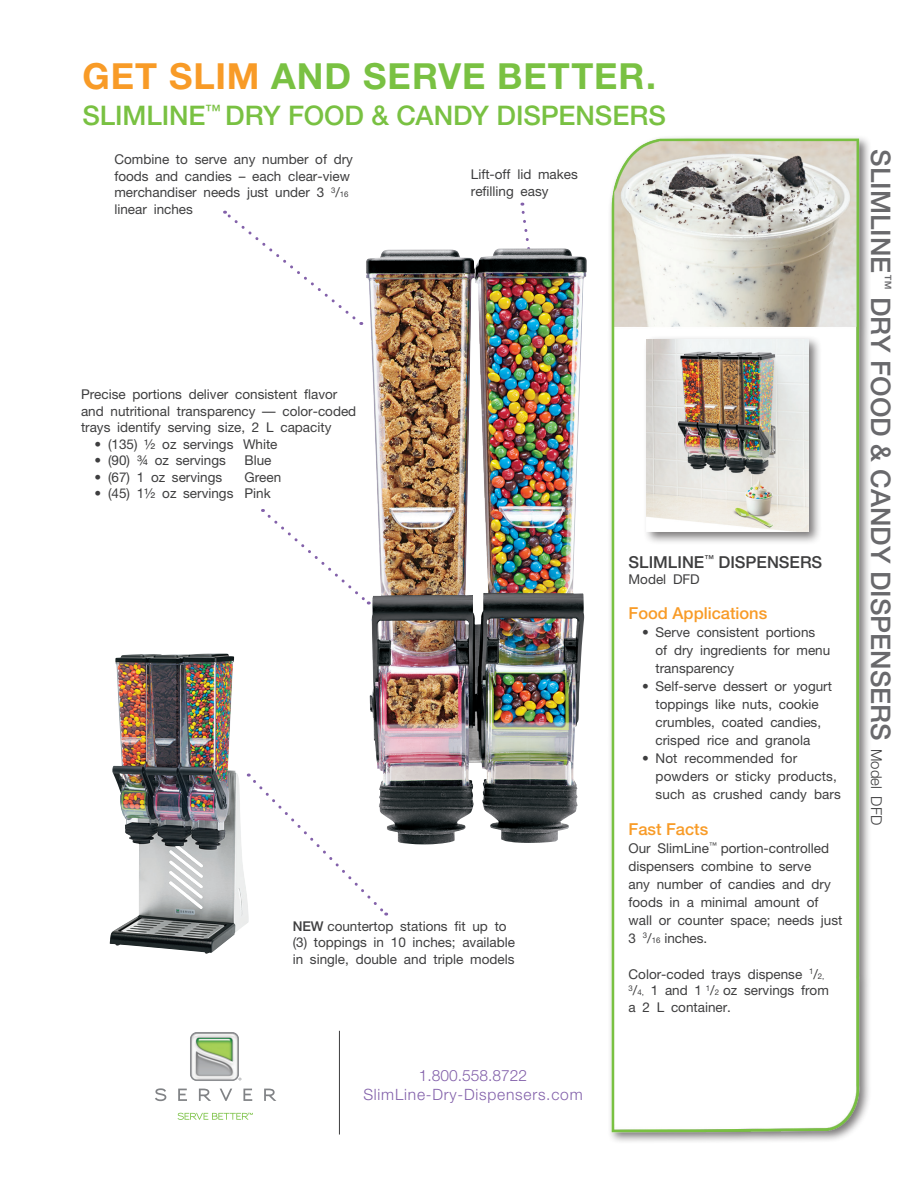
<style>
.page{position:relative;width:918px;height:1188px;background:#fff}
.page>*{position:absolute;margin:0;border:0;box-sizing:border-box;transform-origin:0 0}
.t1{font:700 36px "Helvetica Neue";letter-spacing:.03em;color:#79c142}
.t2{font:500 27px "Helvetica Neue";color:#69696c}
.t3{font:500 27px "Helvetica Neue";color:#79c142}
.t4{font:500 16.5px "Helvetica Neue";color:#f89b27}
.t5{font:500 16.5px "Helvetica Neue";color:#3e3e3f}
.t6{font:300 15.6px/18.8px "Helvetica Neue";letter-spacing:.05em;color:#8361aa;text-align:center}
.t7{font:13.5px/18px "Helvetica Neue";color:#3e3e3f}
.s1{color:#f89b27}
.s2{font-size:7.8px}
.s3{font-weight:500}
.s4{font-weight:300;font-size:15px;color:#3e3e3f}
</style>
<div class="page">
<svg style="left:224px;top:211px;width:138px;height:114px"></svg>
<img style="left:610px;top:137px;width:259px;height:1002px">
<svg style="left:520px;top:203px;width:10px;height:45px"></svg>
<img style="left:192px;top:1034px;width:50px;height:47px">
<svg style="left:155px;top:1088px;width:11px;height:13px"></svg>
<svg style="left:178px;top:1089px;width:9px;height:12px"></svg>
<svg style="left:199px;top:1089px;width:12px;height:12px"></svg>
<svg style="left:220px;top:1089px;width:12px;height:12px"></svg>
<svg style="left:243px;top:1089px;width:9px;height:12px"></svg>
<svg style="left:264px;top:1089px;width:12px;height:12px"></svg>
<div style="left:190px;top:1032px;width:49px;height:49px;border:1px solid #8b8d90;border-radius:6px"></div>
<svg style="left:178px;top:1113px;width:75px;height:7px"></svg>
<hr style="left:339px;top:1031px;width:1px;height:104px;background:#3e3e3f">
<svg style="left:262px;top:509px;width:103px;height:92px"></svg>
<div style="left:643px;top:336px;width:179px;height:210px;background:#231f20;opacity:.6"></div>
<img style="left:647px;top:339px;width:161px;height:193px">
<svg style="left:249px;top:774px;width:138px;height:142px"></svg>
<img style="left:366px;top:248px;width:197px;height:596px">
<img style="left:109px;top:653px;width:140px;height:301px">
<h1 class="t1" style="left:82px;top:53px;width:575px"><span class="s1">GET SLIM</span> AND SERVE BETTER.</h1>
<h2 class="t3" style="left:82px;top:99px;width:585px">SLIMLINE<sup>™</sup> DRY FOOD &amp; CANDY DISPENSERS</h2>
<p class="t7" style="left:114px;top:151px;width:240px;line-height:16.5px">Combine to serve any number of dry foods and candies – each clear-view merchandiser needs just under 3 <sup>3</sup>/<span class="s2">16 </span>linear inches</p>
<p class="t7" style="left:471px;top:166px;width:109px;line-height:16.5px">Lift-off lid makes refilling easy</p>
<p class="t7" style="left:81px;top:386px;width:277px;line-height:16.5px">Precise portions deliver consistent flavor and nutritional transparency — color-coded trays identify serving size, 2 L capacity</p>
<p class="t7" style="left:94px;top:435px;width:185px">• (135) ½ oz servings White</p>
<p class="t7" style="left:94px;top:451px;width:133px">• (90) ¾ oz servings</p>
<p class="t7" style="left:244px;top:451px;width:29px">Blue</p>
<p class="t7" style="left:94px;top:468px;width:129px">• (67) 1 oz servings</p>
<p class="t7" style="left:244px;top:468px;width:38px">Green</p>
<p class="t7" style="left:94px;top:484px;width:178px">• (45) 1½ oz servings Pink</p>
<p class="t7" style="left:293px;top:918px;width:224px;line-height:16.5px"><span class="s3">NEW</span> countertop stations fit up to (3) toppings in 10 inches; available in single, double and triple models</p>
<p class="t6" style="left:363px;top:1066px;width:221px">1.800.558.8722<br>SlimLine-Dry-Dispensers.com</p>
<p class="t5" style="left:629px;top:552px;width:195px">SLIMLINE<sup>™</sup> DISPENSERS</p>
<p class="t7" style="left:629px;top:570px;width:73px">Model DFD</p>
<p class="t4" style="left:629px;top:603px;width:140px">Food Applications</p>
<p class="t7" style="left:656px;top:623px;width:176px;text-indent:-14px">• Serve consistent portions of dry ingredients for menu transparency</p>
<p class="t7" style="left:656px;top:677px;width:178px;text-indent:-14px">• Self-serve dessert or yogurt toppings like nuts, cookie crumbles, coated candies, crisped rice and granola</p>
<p class="t7" style="left:656px;top:749px;width:187px;text-indent:-14px">• Not recommended for powders or sticky products, such as crushed candy bars</p>
<p class="t4" style="left:629px;top:819px;width:81px">Fast Facts</p>
<p class="t7" style="left:629px;top:839px;width:215px">Our SlimLine<sup>™</sup> portion-controlled dispensers combine to serve<br>any number of candies and dry foods in a minimal amount of wall or counter space; needs just<br>3 <sup>3</sup>/<span class="s2">16</span> inches.</p>
<p class="t7" style="left:629px;top:966px;width:202px;line-height:16.5px">Color-coded trays dispense <sup>1</sup>/<span class="s2">2,<br></span><sup>3</sup>/<span class="s2">4,</span> 1 and 1 <sup>1</sup>/<span class="s2">2</span> oz servings from a 2 L container.</p>
<h2 class="t2" style="left:897px;top:149px;width:677px;rotate:90deg">SLIMLINE<sup>™</sup> DRY FOOD &amp; CANDY DISPENSERS <span class="s4">Model DFD</span></h2>
</div>
